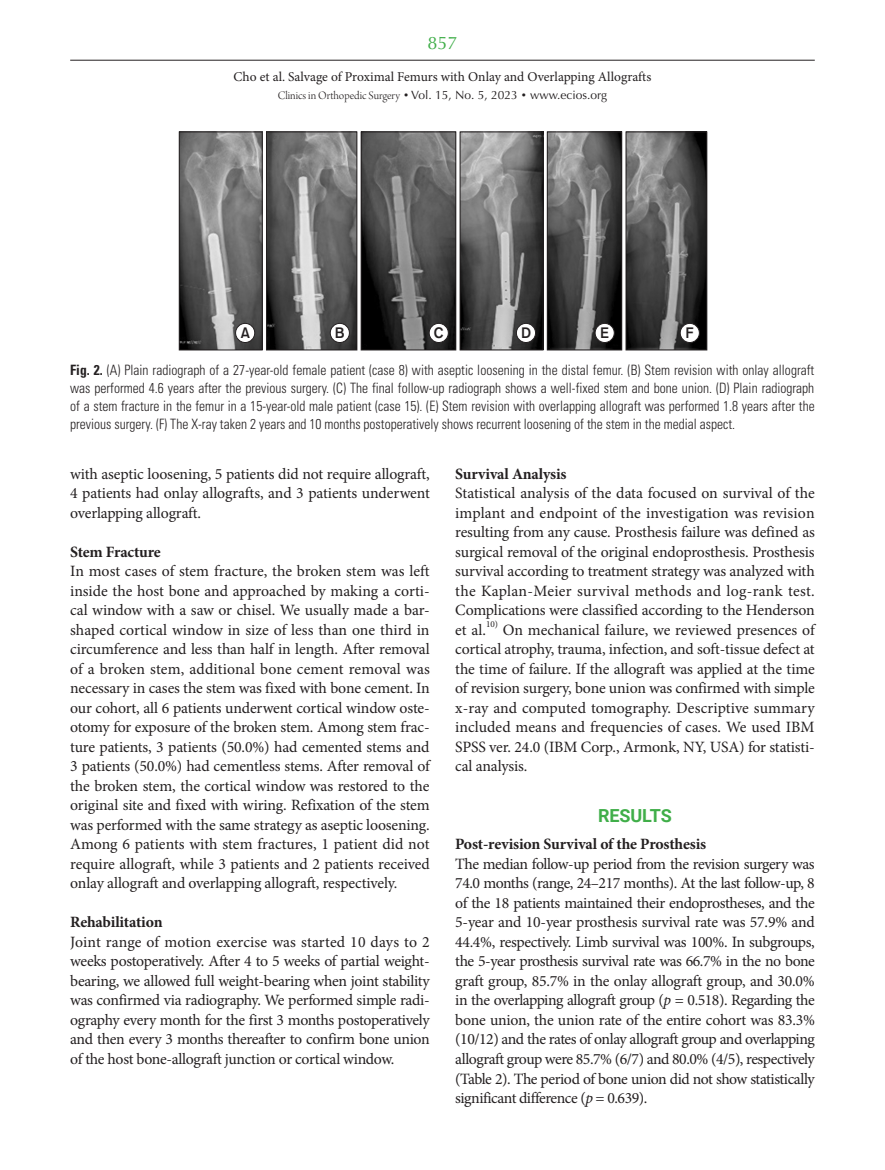
<style>
.page{position:relative;width:885px;height:1170px;background:#fff}
.page>*{position:absolute;margin:0;border:0;box-sizing:border-box;transform-origin:0 0}
.t1{font:700 18px "Roboto";letter-spacing:-.01em;color:#40ae49}
.t2{font:18px "Optima LT Std";color:#40ae49}
.t3{font:15.75px/19.5px "Minion Pro";letter-spacing:-.015em;color:#231f20;text-align:justify}
.t4{font:700 15.75px "Minion Pro";letter-spacing:-.01em;color:#231f20}
.t5{font:15px "Gothic 725 BT Bold A";color:#231f20}
.t6{font:300 condensed 14.25px/18px "Univers LT Std";color:#231f20;text-align:justify;scale:.95 1}
.t7{font:13.5px "Minion Pro";color:#231f20}
.t8{font:12px "Optima LT Std";color:#231f20}
.t9{font:9.15px "Minion Pro";color:#231f20}
.s1{font-family:"Arno Pro Light Display"}
.s2{font-size:9px}
.s3{font-weight:700}
.s4{font-style:italic}
</style>
<div class="page">
<hr style="left:70px;top:60px;width:744px;height:1px;background:#231f20">
<svg style="left:179px;top:131px;width:528px;height:219px;background:#676767"></svg>
<p class="t2" style="left:427px;top:32px;width:32px">857</p>
<p class="t7" style="left:233px;top:68px;width:419px">Cho et al. Salvage of Proximal Femurs with Onlay and Overlapping Allografts</p>
<p class="t8" style="left:278px;top:88px;width:331px"><span class="s1">Clinics in Orthopedic Surgery</span> <span class="s2">•</span> Vol. 15, No. 5, 2023 <span class="s2">•</span> www.ecios.org</p>
<p class="t5" style="left:241px;top:324px;width:11px">A</p>
<p class="t5" style="left:335px;top:324px;width:11px">B</p>
<p class="t5" style="left:434px;top:324px;width:11px">C</p>
<p class="t5" style="left:521px;top:324px;width:12px">D</p>
<p class="t5" style="left:600px;top:324px;width:11px">E</p>
<p class="t5" style="left:685px;top:324px;width:10px">F</p>
<p class="t6" style="left:70px;top:361px;width:785px"><span class="s3">Fig. 2.</span> (A) Plain radiograph of a 27-year-old female patient (case 8) with aseptic loosening in the distal femur. (B) Stem revision with onlay allograft was performed 4.6 years after the previous surgery. (C) The final follow-up radiograph shows a well-fixed stem and bone union. (D) Plain radiograph of a stem fracture in the femur in a 15-year-old male patient (case 15). (E) Stem revision with overlapping allograft was performed 1.8 years after the previous surgery. (F) The X-ray taken 2 years and 10 months postoperatively shows recurrent loosening of the stem in the medial aspect.</p>
<p class="t3" style="left:70px;top:464px;width:361px">with aseptic loosening, 5 patients did not require allograft, 4 patients had onlay allografts, and 3 patients underwent overlapping allograft.</p>
<p class="t4" style="left:70px;top:540px;width:92px">Stem Fracture</p>
<p class="t3" style="left:70px;top:561px;width:361px">In most cases of stem fracture, the broken stem was left inside the host bone and approached by making a corti&shy;cal window with a saw or chisel. We usually made a bar&shy;shaped cortical window in size of less than one third in circumference and less than half in length. After removal of a broken stem, additional bone cement removal was necessary in cases the stem was fixed with bone cement. In our cohort, all 6 patients underwent cortical window oste&shy;otomy for exposure of the broken stem. Among stem frac&shy;ture patients, 3 patients (50.0%) had cemented stems and 3 patients (50.0%) had cementless stems. After removal of the broken stem, the cortical window was restored to the original site and fixed with wiring. Refixation of the stem was performed with the same strategy as aseptic loosening.<br>Among 6 patients with stem fractures, 1 patient did not require allograft, while 3 patients and 2 patients received onlay allograft and overlapping allograft, respectively.</p>
<p class="t4" style="left:70px;top:911px;width:94px">Rehabilitation</p>
<p class="t3" style="left:70px;top:932px;width:361px">Joint range of motion exercise was started 10 days to 2 weeks postoperatively. After 4 to 5 weeks of partial weight&shy;bearing, we allowed full weight-bearing when joint stability was confirmed via radiography. We performed simple radi&shy;ography every month for the first 3 months postoperatively and then every 3 months thereafter to confirm bone union of the host bone-allograft junction or cortical window.</p>
<p class="t4" style="left:455px;top:462px;width:113px">Survival Analysis</p>
<p class="t3" style="left:455px;top:483px;width:361px">Statistical analysis of the data focused on survival of the implant and endpoint of the investigation was revision resulting from any cause. Prosthesis failure was defined as surgical removal of the original endoprosthesis. Prosthesis survival according to treatment strategy was analyzed with the Kaplan-Meier survival methods and log-rank test.<br>Complications were classified according to the Henderson et al.</p>
<p class="t9" style="left:486px;top:618px;width:13px">10)</p>
<p class="t3" style="left:455px;top:620px;width:361px;text-indent:48px">On mechanical failure, we reviewed presences of cortical atrophy, trauma, infection, and soft-tissue defect at the time of failure. If the allograft was applied at the time of revision surgery, bone union was confirmed with simple x-ray and computed tomography. Descriptive summary included means and frequencies of cases. We used IBM SPSS ver. 24.0 (IBM Corp., Armonk, NY, USA) for statisti&shy;cal analysis.</p>
<p class="t1" style="left:598px;top:802px;width:75px">RESULTS</p>
<p class="t4" style="left:455px;top:833px;width:252px">Post-revision Survival of the Prosthesis</p>
<p class="t3" style="left:455px;top:854px;width:361px">The median follow-up period from the revision surgery was 74.0 months (range, 24–217 months). At the last follow-up, 8 of the 18 patients maintained their endoprostheses, and the 5-year and 10-year prosthesis survival rate was 57.9% and 44.4%, respectively. Limb survival was 100%. In subgroups, the 5-year prosthesis survival rate was 66.7% in the no bone graft group, 85.7% in the onlay allograft group, and 30.0% in the overlapping allograft group (<span class="s4">p</span> = 0.518). Regarding the bone union, the union rate of the entire cohort was 83.3% (10/12) and the rates of onlay allograft group and overlapping allograft group were 85.7% (6/7) and 80.0% (4/5), respectively (Table 2). The period of bone union did not show statistically significant difference (<span class="s4">p</span> = 0.639).</p>
</div>
